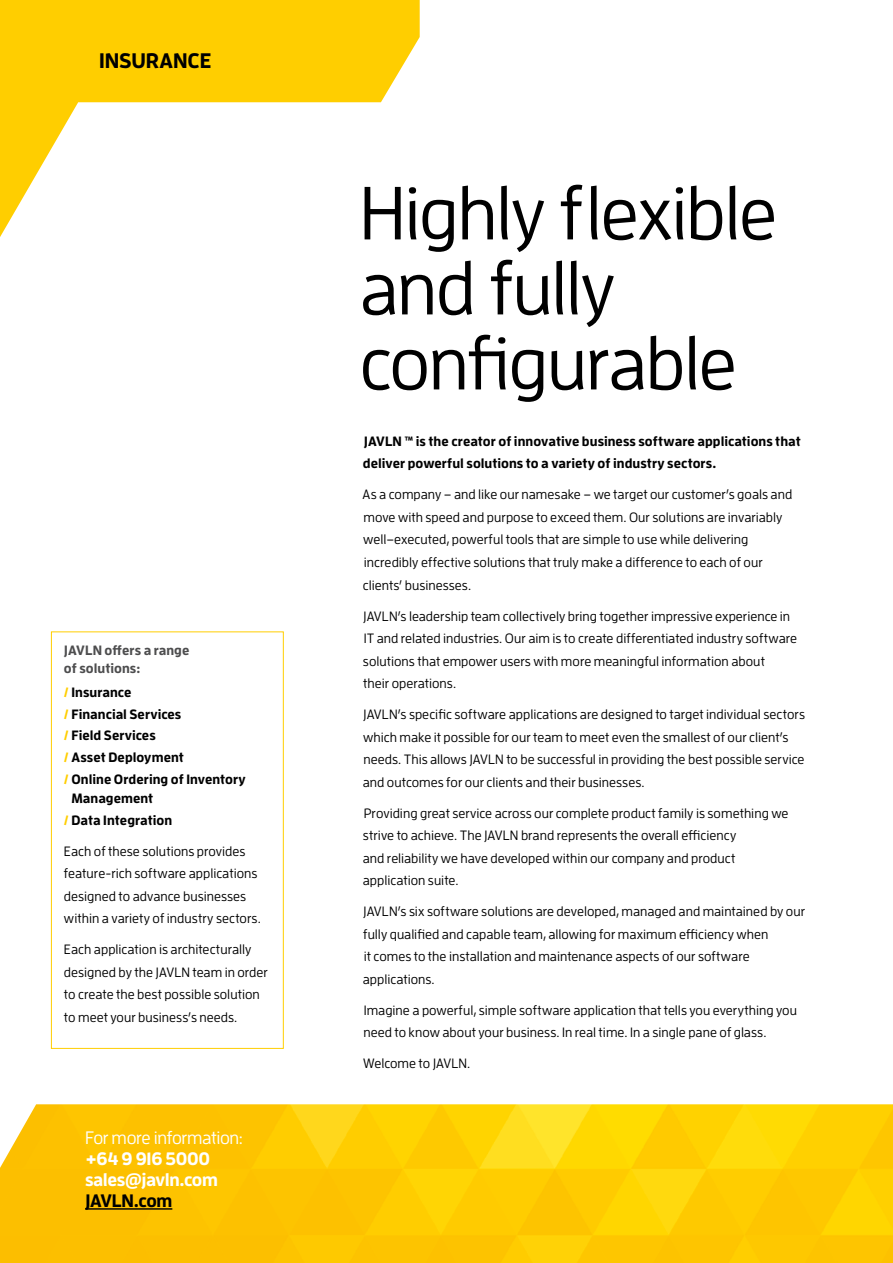
<style>
.page{position:relative;width:893px;height:1263px;background:#fff}
.page>*{position:absolute;margin:0;border:0;box-sizing:border-box;transform-origin:0 0}
.t1{font:500 75px/75px "Enzo OT";letter-spacing:-.025em;color:#000}
.t2{font:700 21px "Enzo OT";letter-spacing:-.005em;color:#000}
.t3{font:700 18px/21px "Enzo OT";letter-spacing:-.02em;color:#fff}
.t4{font:500 18px "Enzo OT";letter-spacing:-.02em;color:#fff}
.t5{font:700 18px "Enzo OT";letter-spacing:-.02em;color:#000}
.t6{font:500 13.5px/22.5px "Enzo OT";color:#000}
.t7{font:700 13.5px/21.6px "Enzo OT";letter-spacing:.005em;color:#000}
.t8{font:700 13.5px/18px "Enzo OT";letter-spacing:.005em;color:#4d4d4e}
.s1{color:#ffce00}
</style>
<div class="page">
<img style="left:0;top:1104px;width:893px;height:159px">
<hr style="left:85px;top:1208px;width:87px;height:2px;background:#000">
<svg style="left:0;top:0;width:420px;height:237px"></svg>
<div style="left:51px;top:631px;width:233px;height:418px;border:1px solid #ffce00"></div>
<h2 class="t2" style="left:99px;top:47px;width:114px">INSURANCE</h2>
<p class="t8" style="left:64px;top:641px;width:127px">JAVLN offers a range of solutions:</p>
<p class="t7" style="left:64px;top:681px;width:183px"><span class="s1">/</span> Insurance<br><span class="s1">/</span> Financial Services<br><span class="s1">/</span> Field Services<br><span class="s1">/</span> Asset Deployment<br><span class="s1">/</span> Online Ordering of Inventory</p>
<p class="t7" style="left:64px;top:787px;width:110px;text-indent:7px">Management<br><span class="s1">/</span> Data Integration</p>
<p class="t6" style="left:64px;top:840px;width:198px">Each of these solutions provides feature-rich software applications designed to advance businesses within a variety of industry sectors.</p>
<p class="t6" style="left:64px;top:938px;width:205px">Each application is architecturally designed by the JAVLN team in order to create the best possible solution to meet your business’s needs.</p>
<h3 class="t4" style="left:85px;top:1127px;width:159px">For more information:</h3>
<h3 class="t3" style="left:85px;top:1147px;width:134px">+64 9 916 5000 sales@javln.com</h3>
<h3 class="t5" style="left:85px;top:1189px;width:89px">JAVLN.com</h3>
<h1 class="t1" style="left:359px;top:174px;width:420px">Highly flexible and fully configurable</h1>
<p class="t7" style="left:363px;top:429px;width:439px;line-height:22.5px">JAVLN ™ is the creator of innovative business software applications that deliver powerful solutions to a variety of industry sectors.</p>
<p class="t6" style="left:363px;top:483px;width:431px">As a company – and like our namesake – we target our customer’s goals and move with speed and purpose to exceed them. Our solutions are invariably well–executed, powerful tools that are simple to use while delivering incredibly effective solutions that truly make a difference to each of our clients’ businesses.</p>
<p class="t6" style="left:363px;top:604px;width:436px">JAVLN’s leadership team collectively bring together impressive experience in IT and related industries. Our aim is to create differentiated industry software solutions that empower users with more meaningful information about<br>their operations.</p>
<p class="t6" style="left:363px;top:703px;width:444px">JAVLN’s specific software applications are designed to target individual sectors which make it possible for our team to meet even the smallest of our client’s needs. This allows JAVLN to be successful in providing the best possible service and outcomes for our clients and their businesses.</p>
<p class="t6" style="left:363px;top:801px;width:427px">Providing great service across our complete product family is something we strive to achieve. The JAVLN brand represents the overall efficiency<br>and reliability we have developed within our company and product application suite.</p>
<p class="t6" style="left:363px;top:900px;width:444px">JAVLN’s six software solutions are developed, managed and maintained by our fully qualified and capable team, allowing for maximum efficiency when<br>it comes to the installation and maintenance aspects of our software applications.</p>
<p class="t6" style="left:363px;top:998px;width:435px">Imagine a powerful, simple software application that tells you everything you need to know about your business. In real time. In a single pane of glass.</p>
<p class="t6" style="left:363px;top:1052px;width:109px">Welcome to JAVLN.</p>
</div>
